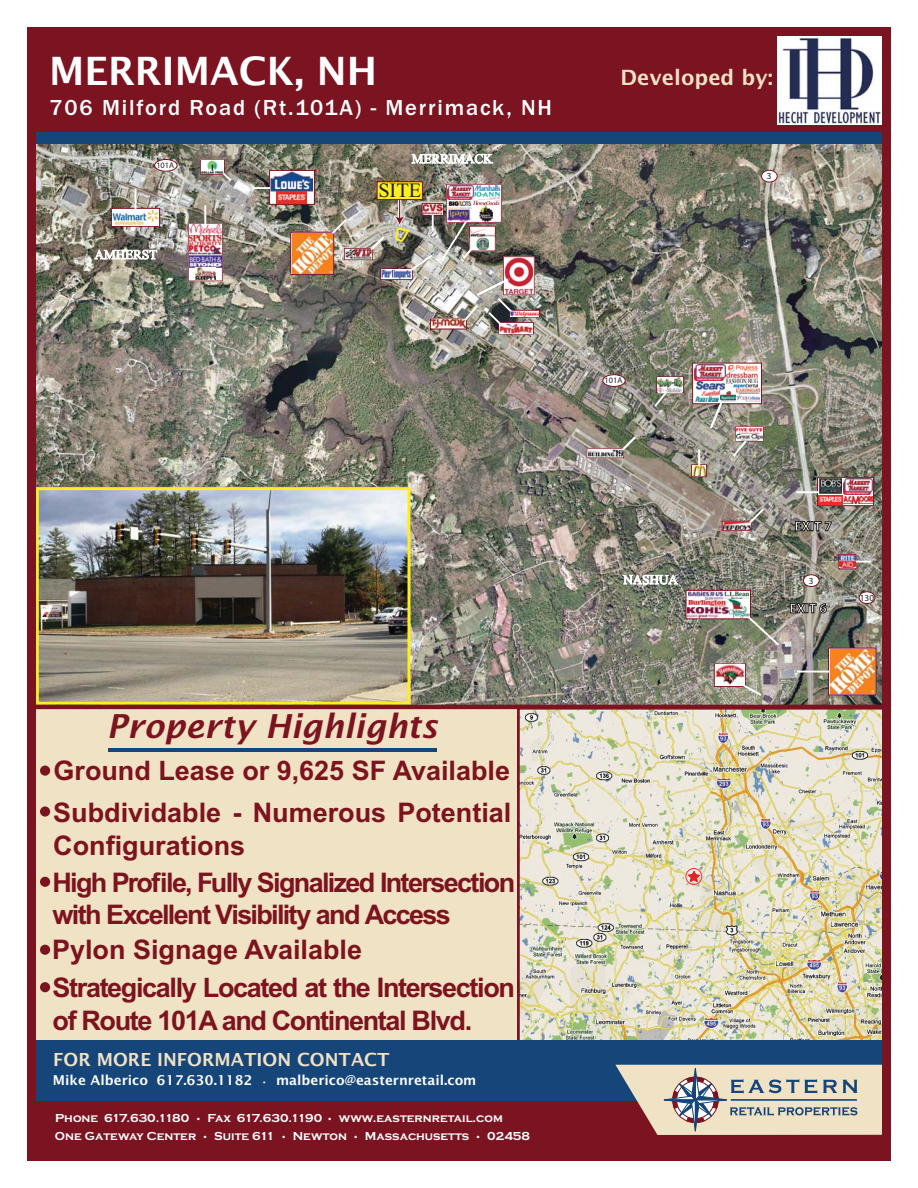
<style>
.page{position:relative;width:918px;height:1188px;background:#fff}
.page>*{position:absolute;margin:0;border:0;box-sizing:border-box;transform-origin:0 0}
.t1{font:600 39px "Lucida Sans";color:#fff}
.t2{font:italic 600 33px "Lucida Sans";color:#7c1320}
.t3{font:700 27px/32.4px "Arial";letter-spacing:-.05em;color:#7c131f}
.t4{font:700 27px/32.4px "Arial";color:#7c131f}
.t5{font:500 22.5px "Franklin Gothic";letter-spacing:.08em;color:#fff}
.t6{font:600 21px "Lucida Sans";color:#f0e2c4}
.t7{font:20.4px "Times New Roman";color:#221e1f}
.t8{font:600 18px "Lucida Sans";color:#f0e2c4}
.t9{font:700 13.65px "Myriad";color:#fff}
.t10{font:600 13.5px "Lucida Sans";color:#fff}
.t11{font:13.05px "Times New Roman";color:#fff}
.t12{font:700 12px "Copperplate Gothic";color:#fff}
.t13{font:9.3px "Myriad";color:#221e1f}
.t14{font:8.25px "Myriad";color:#221e1f}
.s1{font-size:9px}
</style>
<div class="page">
<img style="left:37px;top:144px;width:844px;height:561px">
<div style="left:722px;top:521px;width:30px;height:10px;border:1px solid #7e1321"></div>
<div style="left:859px;top:592px;width:16px;height:12px;background:#fff;border-radius:50%"></div>
<div style="left:859px;top:591px;width:16px;height:13px;border:1px solid #7d1320;border-radius:50%"></div>
<div style="left:603px;top:375px;width:22px;height:11px;background:#fff;border-radius:50%"></div>
<div style="left:602px;top:374px;width:24px;height:13px;border:1px solid #7d1320;border-radius:50%"></div>
<div style="left:155px;top:159px;width:22px;height:12px;background:#fff;border-radius:50%"></div>
<div style="left:154px;top:159px;width:23px;height:13px;border:1px solid #7d1320;border-radius:50%"></div>
<div style="left:762px;top:170px;width:15px;height:12px;background:#fff;border-radius:50%"></div>
<div style="left:761px;top:170px;width:17px;height:12px;border:1px solid #7d1320;border-radius:50%"></div>
<div style="left:803px;top:575px;width:16px;height:12px;background:#fff;border-radius:50%"></div>
<div style="left:803px;top:574px;width:17px;height:13px;border:1px solid #7d1320;border-radius:50%"></div>
<svg style="left:271px;top:191px;width:42px;height:12px"></svg>
<div style="left:269px;top:170px;width:46px;height:35px;border:1px solid #7d1320"></div>
<svg style="left:819px;top:494px;width:53px;height:10px"></svg>
<div style="left:817px;top:477px;width:57px;height:29px;border:1px solid #7d1320"></div>
<svg style="left:694px;top:365px;width:66px;height:37px"></svg>
<div style="left:692px;top:363px;width:70px;height:41px;border:1px solid #7d1320"></div>
<hr style="left:796px;top:491px;width:35px;height:2px;background:#fff">
<svg style="left:188px;top:223px;width:35px;height:58px"></svg>
<hr style="left:204px;top:205px;width:2px;height:27px;background:#fff">
<svg style="left:688px;top:592px;width:40px;height:16px"></svg>
<div style="left:686px;top:590px;width:65px;height:29px;border:1px solid #7d1320"></div>
<div style="left:714px;top:664px;width:32px;height:23px;border:1px solid #7d1320"></div>
<svg style="left:733px;top:678px;width:31px;height:20px"></svg>
<hr style="left:797px;top:671px;width:48px;height:2px;background:#fff">
<img style="left:688px;top:600px;width:38px;height:7px">
<svg style="left:743px;top:612px;width:38px;height:36px"></svg>
<img style="left:715px;top:665px;width:30px;height:20px">
<img style="left:830px;top:650px;width:44px;height:43px">
<div style="left:290px;top:232px;width:44px;height:43px;border:1px solid #7d1320"></div>
<img style="left:725px;top:591px;width:24px;height:8px">
<img style="left:819px;top:479px;width:53px;height:15px">
<div style="left:200px;top:159px;width:25px;height:15px;border:1px solid #7d1320"></div>
<svg style="left:212px;top:163px;width:21px;height:20px"></svg>
<img style="left:202px;top:161px;width:21px;height:12px">
<img style="left:189px;top:225px;width:32px;height:42px">
<img style="left:843px;top:497px;width:29px;height:6px">
<div style="left:839px;top:554px;width:18px;height:15px;border:1px solid #7d1320"></div>
<hr style="left:847px;top:561px;width:24px;height:2px;background:#fff">
<img style="left:840px;top:556px;width:15px;height:12px">
<div style="left:112px;top:208px;width:48px;height:19px;border:1px solid #7e1321"></div>
<hr style="left:135px;top:188px;width:1px;height:33px;background:#fff">
<img style="left:113px;top:209px;width:45px;height:16px">
<img style="left:688px;top:591px;width:35px;height:8px">
<img style="left:728px;top:599px;width:22px;height:19px">
<img style="left:688px;top:608px;width:40px;height:9px">
<img style="left:819px;top:495px;width:23px;height:9px">
<svg style="left:743px;top:506px;width:23px;height:24px"></svg>
<img style="left:723px;top:522px;width:28px;height:8px">
<svg style="left:587px;top:437px;width:49px;height:21px"></svg>
<img style="left:196px;top:268px;width:20px;height:11px">
<div style="left:509px;top:310px;width:31px;height:7px;border:1px solid #7d1320"></div>
<img style="left:535px;top:311px;width:4px;height:5px">
<img style="left:500px;top:329px;width:33px;height:4px">
<div style="left:656px;top:377px;width:28px;height:16px;border:1px solid #7e1321"></div>
<svg style="left:653px;top:383px;width:21px;height:26px"></svg>
<svg style="left:731px;top:433px;width:21px;height:26px"></svg>
<img style="left:737px;top:427px;width:25px;height:13px">
<img style="left:658px;top:378px;width:24px;height:15px">
<svg style="left:411px;top:152px;width:83px;height:12px"></svg>
<svg style="left:94px;top:248px;width:64px;height:12px"></svg>
<svg style="left:622px;top:574px;width:57px;height:11px"></svg>
<img style="left:695px;top:364px;width:30px;height:33px">
<svg style="left:710px;top:397px;width:15px;height:31px"></svg>
<img style="left:726px;top:372px;width:31px;height:11px">
<img style="left:728px;top:365px;width:29px;height:7px">
<img style="left:720px;top:391px;width:16px;height:11px">
<img style="left:734px;top:383px;width:23px;height:5px">
<img style="left:736px;top:388px;width:24px;height:13px">
<img style="left:695px;top:397px;width:23px;height:5px">
<div style="left:691px;top:464px;width:16px;height:13px;border:1px solid #7e1323"></div>
<hr style="left:698px;top:449px;width:2px;height:23px;background:#fff">
<img style="left:692px;top:466px;width:14px;height:10px">
<div style="left:380px;top:269px;width:33px;height:11px;border:1px solid #7c1320"></div>
<img style="left:382px;top:270px;width:12px;height:8px">
<img style="left:394px;top:184px;width:141px;height:145px">
<div style="left:377px;top:182px;width:45px;height:18px;background:#fcee1f"></div>
<div style="left:377px;top:181px;width:46px;height:19px;border:1px solid #7e1321"></div>
<hr style="left:253px;top:187px;width:33px;height:2px;background:#fff">
<img style="left:271px;top:172px;width:42px;height:19px">
<img style="left:277px;top:192px;width:29px;height:11px">
<svg style="left:324px;top:217px;width:60px;height:43px;background:#b0a398"></svg>
<img style="left:292px;top:234px;width:40px;height:39px">
<svg style="left:795px;top:521px;width:37px;height:10px"></svg>
<svg style="left:790px;top:603px;width:37px;height:10px"></svg>
<img style="left:521px;top:711px;width:360px;height:329px">
<svg style="left:685px;top:868px;width:18px;height:16px"></svg>
<div style="left:685px;top:868px;width:18px;height:17px;border:2px solid #fff;border-radius:50%"></div>
<div style="left:686px;top:868px;width:16px;height:17px;border:1px solid #ec2027;border-radius:50%"></div>
<img style="left:40px;top:491px;width:367px;height:210px">
<div style="left:36px;top:487px;width:375px;height:218px;border:3px solid #fcee21"></div>
<div style="left:34px;top:708px;width:482px;height:336px;background:#f0e2c4"></div>
<hr style="left:109px;top:748px;width:328px;height:3px;background:#16457a">
<hr style="left:32px;top:705px;width:856px;height:4px;background:#7c1320">
<div style="left:34px;top:1077px;width:851px;height:79px;background:#7c1320"></div>
<div style="left:34px;top:1040px;width:850px;height:60px;background:#16457a"></div>
<div style="left:33px;top:35px;width:851px;height:98px;background:#7c1320"></div>
<div style="left:33px;top:132px;width:854px;height:12px;background:#16457a"></div>
<img style="left:777px;top:37px;width:104px;height:88px">
<svg style="left:615px;top:1065px;width:266px;height:70px;background:#cabdaf"></svg>
<div style="left:27px;top:27px;width:864px;height:1134px;border:9px solid #7c1320"></div>
<div style="left:40px;top:766px;width:10px;height:10px;background:#7c1320;border-radius:50%"></div>
<div style="left:40px;top:806px;width:10px;height:11px;background:#7c1320;border-radius:50%"></div>
<div style="left:40px;top:877px;width:10px;height:10px;background:#7c1320;border-radius:50%"></div>
<div style="left:40px;top:982px;width:10px;height:10px;background:#7c1320;border-radius:50%"></div>
<div style="left:40px;top:945px;width:10px;height:10px;background:#7c1320;border-radius:50%"></div>
<h1 class="t1" style="left:49px;top:49px;width:330px">MERRIMACK, NH</h1>
<p class="t5" style="left:50px;top:100px;width:504px">706 Milford Road (Rt.101A) - Merrimack, NH</p>
<p class="t14" style="left:156px;top:162px;width:19px">101A</p>
<p class="t11" style="left:95px;top:247px;width:64px">AMHERST</p>
<p class="t11" style="left:412px;top:151px;width:82px">MERRIMACK</p>
<p class="t7" style="left:378px;top:178px;width:44px">SITE</p>
<p class="t6" style="left:620px;top:65px;width:154px">Developed by:</p>
<p class="t14" style="left:605px;top:377px;width:19px">101A</p>
<p class="t13" style="left:767px;top:173px;width:6px">3</p>
<p class="t2" style="left:107px;top:707px;width:332px">Property Highlights</p>
<p class="t4" style="left:54px;top:757px;width:458px">Ground Lease or 9,625 SF Available</p>
<p class="t4" style="left:53px;top:799px;width:460px">Subdividable - Numerous Potential<br>Configurations</p>
<p class="t3" style="left:53px;top:869px;width:464px">High Profile, Fully Signalized Intersection with Excellent Visibility and Access</p>
<p class="t4" style="left:52px;top:936px;width:312px">Pylon Signage Available</p>
<p class="t3" style="left:53px;top:974px;width:464px">Strategically Located at the Intersection of Route 101A and Continental Blvd.</p>
<p class="t8" style="left:53px;top:1049px;width:338px">FOR MORE INFORMATION CONTACT</p>
<p class="t10" style="left:53px;top:1073px;width:425px">Mike Alberico 617.630.1182 <span class="s1">•</span> malberico@easternretail.com</p>
<p class="t12" style="left:55px;top:1111px;width:449px">Phone 617.630.1180 <span class="s1">•</span> Fax 617.630.1190 <span class="s1">•</span> www.easternretail.com</p>
<p class="t12" style="left:55px;top:1129px;width:477px">One Gateway Center <span class="s1">•</span> Suite 611 <span class="s1">•</span> Newton <span class="s1">•</span> Massachusetts <span class="s1">•</span> 02458</p>
<p class="t11" style="left:623px;top:572px;width:56px">NASHUA</p>
<p class="t9" style="left:794px;top:521px;width:39px">EXIT 7</p>
<p class="t13" style="left:809px;top:577px;width:6px">3</p>
<p class="t9" style="left:789px;top:603px;width:39px">EXIT 6</p>
<p class="t13" style="left:860px;top:594px;width:16px">130</p>
</div>
